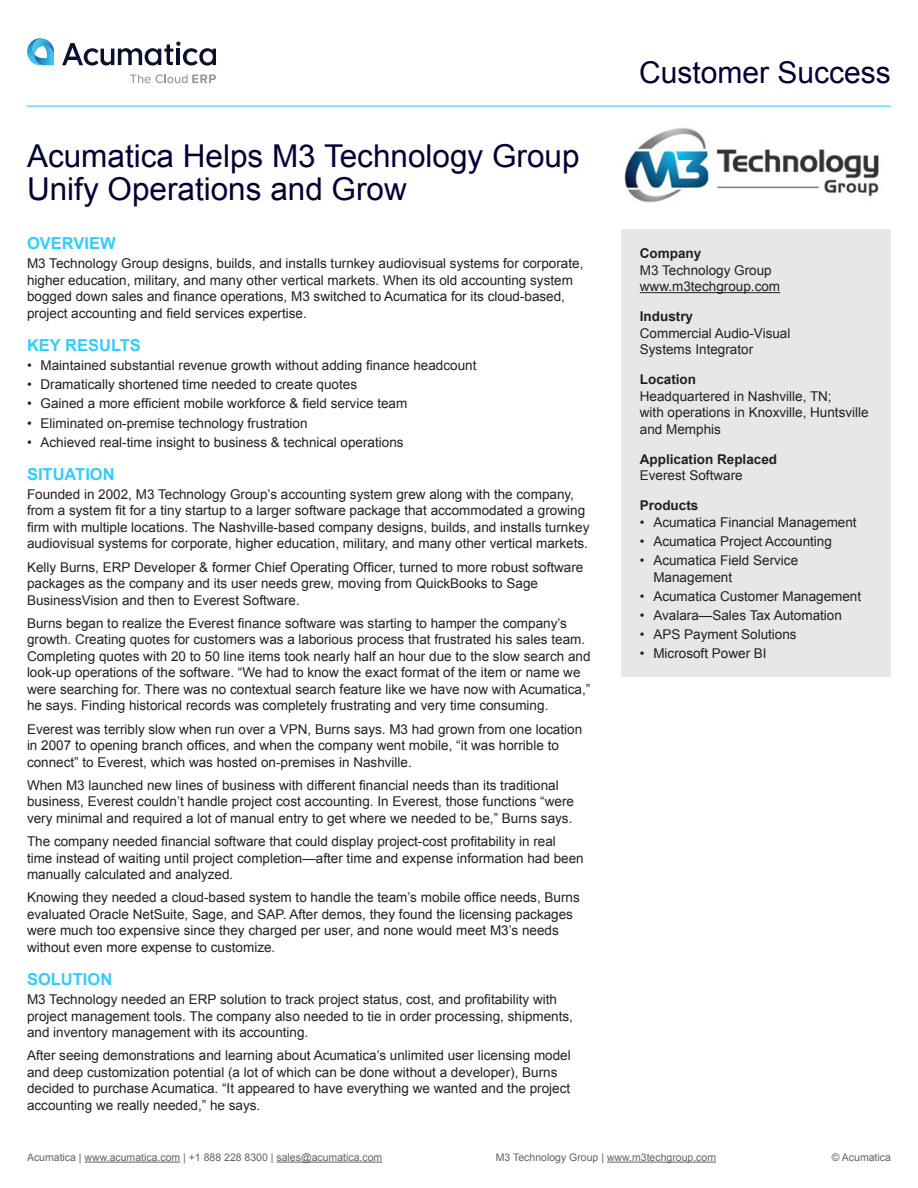
<style>
.page{position:relative;width:918px;height:1188px;background:#fff}
.page>*{position:absolute;margin:0;border:0;box-sizing:border-box;transform-origin:0 0}
.t1{font:31.5px/33px "Arial";color:#003}
.t2{font:30px "Arial";color:#003}
.Subhead{font:700 16.5px "Arial";color:#3cf}
.Body_Copy{font:13.5px/16.5px "Arial";color:#231f20}
.Side_Bar_Subheads{font:700 13.5px "Arial";color:#231f20}
.t3{font:10.5px "Arial";color:#636366}
</style>
<div class="page">
<hr style="left:27px;top:106px;width:864px;height:1px;background:#3cf">
<svg style="left:62px;top:42px;width:154px;height:24px"></svg>
<svg style="left:27px;top:38px;width:27px;height:27px"></svg>
<svg style="left:130px;top:74px;width:86px;height:9px"></svg>
<hr style="left:85px;top:1162px;width:95px;height:1px;background:#636366">
<hr style="left:277px;top:1162px;width:105px;height:1px;background:#636366">
<div style="left:621px;top:230px;width:270px;height:447px;background:#e6e7e9"></div>
<hr style="left:640px;top:292px;width:140px;height:1px;background:#231f20">
<img style="left:624px;top:128px;width:255px;height:75px">
<hr style="left:607px;top:1162px;width:109px;height:1px;background:#636366">
<p class="t1" style="left:27px;top:140px;width:554px">Acumatica Helps M3 Technology Group<br>Unify Operations and Grow</p>
<p class="Subhead" style="left:27px;top:232px;width:90px">OVERVIEW</p>
<p class="Body_Copy" style="left:27px;top:255px;width:558px">M3 Technology Group designs, builds, and installs turnkey audiovisual systems for corporate, higher education, military, and many other vertical markets. When its old accounting system bogged down sales and finance operations, M3 switched to Acumatica for its cloud-based, project accounting and field services expertise.</p>
<p class="Subhead" style="left:27px;top:334px;width:115px">KEY RESULTS</p>
<p class="Body_Copy" style="left:27px;top:357px;width:451px">• Maintained substantial revenue growth without adding finance headcount</p>
<p class="Body_Copy" style="left:27px;top:376px;width:332px">• Dramatically shortened time needed to create quotes</p>
<p class="Body_Copy" style="left:27px;top:396px;width:382px">• Gained a more efficient mobile workforce &amp; field service team</p>
<p class="Body_Copy" style="left:27px;top:415px;width:282px">• Eliminated on-premise technology frustration</p>
<p class="Body_Copy" style="left:27px;top:434px;width:378px">• Achieved real-time insight to business &amp; technical operations</p>
<p class="Subhead" style="left:27px;top:463px;width:89px">SITUATION</p>
<p class="Body_Copy" style="left:27px;top:486px;width:564px">Founded in 2002, M3 Technology Group’s accounting system grew along with the company, from a system fit for a tiny startup to a larger software package that accommodated a growing firm with multiple locations. The Nashville-based company designs, builds, and installs turnkey audiovisual systems for corporate, higher education, military, and many other vertical markets.</p>
<p class="Body_Copy" style="left:27px;top:559px;width:558px">Kelly Burns, ERP Developer &amp; former Chief Operating Officer, turned to more robust software packages as the company and its user needs grew, moving from QuickBooks to Sage<br>BusinessVision and then to Everest Software.</p>
<p class="Body_Copy" style="left:27px;top:615px;width:565px">Burns began to realize the Everest finance software was starting to hamper the company’s growth. Creating quotes for customers was a laborious process that frustrated his sales team.<br>Completing quotes with 20 to 50 line items took nearly half an hour due to the slow search and look-up operations of the software. “We had to know the exact format of the item or name we were searching for. There was no contextual search feature like we have now with Acumatica,” he says. Finding historical records was completely frustrating and very time consuming.</p>
<p class="Body_Copy" style="left:27px;top:721px;width:557px">Everest was terribly slow when run over a VPN, Burns says. M3 had grown from one location in 2007 to opening branch offices, and when the company went mobile, “it was horrible to connect” to Everest, which was hosted on-premises in Nashville.</p>
<p class="Body_Copy" style="left:27px;top:777px;width:549px">When M3 launched new lines of business with different financial needs than its traditional business, Everest couldn’t handle project cost accounting. In Everest, those functions “were very minimal and required a lot of manual entry to get where we needed to be,” Burns says.</p>
<p class="Body_Copy" style="left:27px;top:833px;width:558px">The company needed financial software that could display project-cost profitability in real time instead of waiting until project completion—after time and expense information had been manually calculated and analyzed.</p>
<p class="Body_Copy" style="left:27px;top:890px;width:554px">Knowing they needed a cloud-based system to handle the team’s mobile office needs, Burns evaluated Oracle NetSuite, Sage, and SAP. After demos, they found the licensing packages were much too expensive since they charged per user, and none would meet M3’s needs without even more expense to customize.</p>
<p class="Subhead" style="left:27px;top:968px;width:87px">SOLUTION</p>
<p class="Body_Copy" style="left:27px;top:991px;width:548px">M3 Technology needed an ERP solution to track project status, cost, and profitability with project management tools. The company also needed to tie in order processing, shipments, and inventory management with its accounting.</p>
<p class="Body_Copy" style="left:27px;top:1048px;width:545px">After seeing demonstrations and learning about Acumatica’s unlimited user licensing model and deep customization potential (a lot of which can be done without a developer), Burns decided to purchase Acumatica. “It appeared to have everything we wanted and the project accounting we really needed,” he says.</p>
<h2 class="t2" style="left:639px;top:53px;width:253px">Customer Success</h2>
<p class="Side_Bar_Subheads" style="left:640px;top:245px;width:63px">Company</p>
<p class="Body_Copy" style="left:640px;top:262px;width:142px">M3 Technology Group www.m3techgroup.com</p>
<p class="Side_Bar_Subheads" style="left:640px;top:308px;width:55px">Industry</p>
<p class="Body_Copy" style="left:640px;top:325px;width:152px">Commercial Audio-Visual<br>Systems Integrator</p>
<p class="Side_Bar_Subheads" style="left:640px;top:371px;width:58px">Location</p>
<p class="Body_Copy" style="left:640px;top:388px;width:230px">Headquartered in Nashville, TN;<br>with operations in Knoxville, Huntsville and Memphis</p>
<p class="Side_Bar_Subheads" style="left:640px;top:450px;width:139px">Application Replaced</p>
<p class="Body_Copy" style="left:640px;top:467px;width:104px">Everest Software</p>
<p class="Side_Bar_Subheads" style="left:640px;top:497px;width:60px">Products</p>
<p class="Body_Copy" style="left:640px;top:514px;width:218px">• Acumatica Financial Management</p>
<p class="Body_Copy" style="left:640px;top:533px;width:194px">• Acumatica Project Accounting</p>
<p class="Body_Copy" style="left:653px;top:552px;width:146px;text-indent:-14px">• Acumatica Field Service<br>Management</p>
<p class="Body_Copy" style="left:640px;top:588px;width:223px">• Acumatica Customer Management</p>
<p class="Body_Copy" style="left:640px;top:607px;width:204px">• Avalara—Sales Tax Automation</p>
<p class="Body_Copy" style="left:640px;top:626px;width:158px">• APS Payment Solutions</p>
<p class="Body_Copy" style="left:640px;top:646px;width:128px">• Microsoft Power BI</p>
<p class="t3" style="left:27px;top:1150px;width:357px">Acumatica | www.acumatica.com | +1 888 228 8300 | sales@acumatica.com</p>
<p class="t3" style="left:832px;top:1150px;width:61px">© Acumatica</p>
<p class="t3" style="left:496px;top:1150px;width:222px">M3 Technology Group | www.m3techgroup.com</p>
</div>
